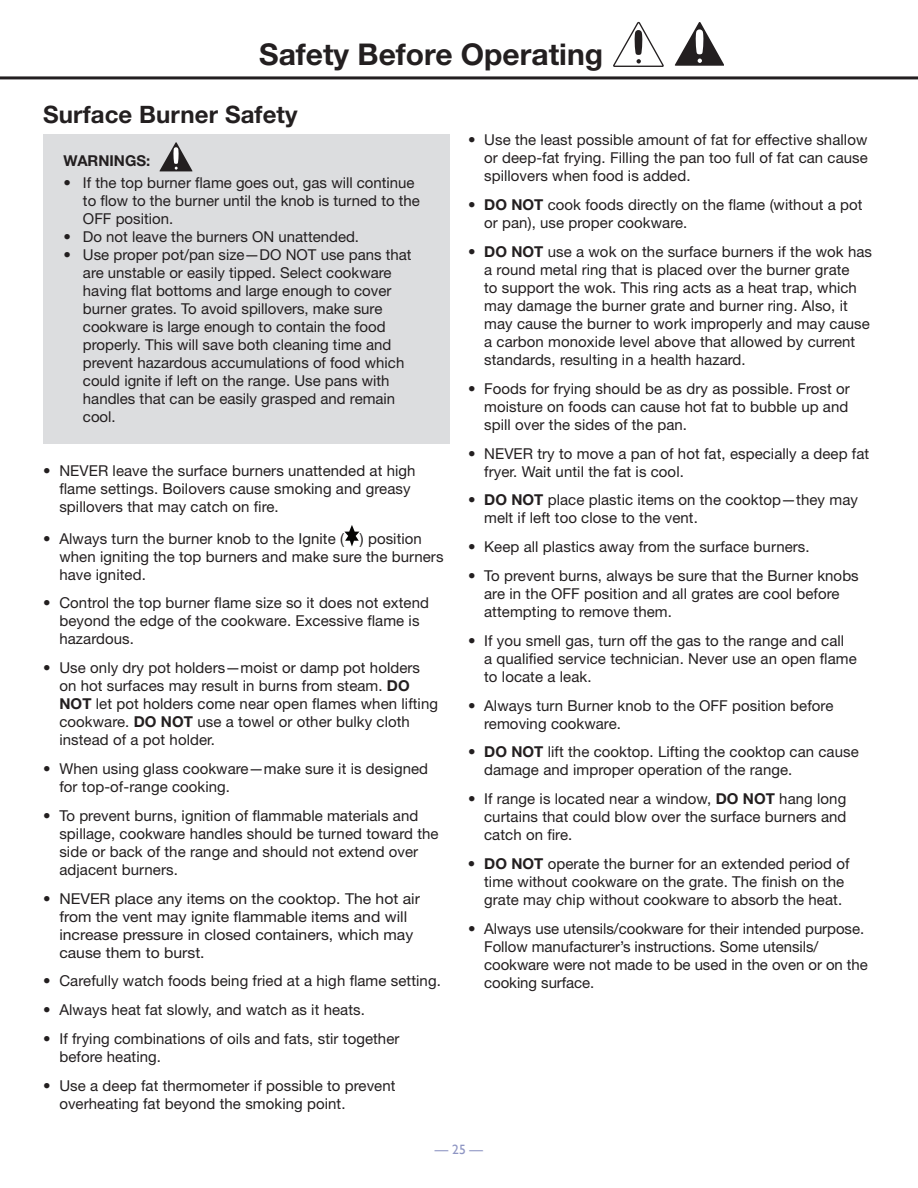
<style>
.page{position:relative;width:918px;height:1188px;background:#fff}
.page>*{position:absolute;margin:0;border:0;box-sizing:border-box;transform-origin:0 0}
.t1{font:700 30px "Helvetica Neue LT Std";color:#231f20}
.t2{font:700 24px "Helvetica Neue LT Std";letter-spacing:.005em;color:#231f20}
.B__body_copy{font:15px/18px "Helvetica Neue LT Std";letter-spacing:.005em;color:#231f20}
.B__body_copy-2{font:700 15px "Helvetica Neue LT Std";color:#231f20}
.t3{font:13.5px "Gill Sans";color:#8e95c3}
.s1{font-weight:700}
</style>
<div class="page">
<hr style="left:0;top:76px;width:918px;height:3px;background:#231f20">
<svg style="left:344px;top:525px;width:16px;height:21px"></svg>
<div style="left:43px;top:134px;width:407px;height:310px;background:#dcdddf"></div>
<svg style="left:613px;top:22px;width:51px;height:45px"></svg>
<svg style="left:675px;top:22px;width:49px;height:44px"></svg>
<svg style="left:160px;top:142px;width:32px;height:29px"></svg>
<p class="t1" style="left:259px;top:35px;width:345px">Safety Before Operating</p>
<p class="t2" style="left:43px;top:100px;width:256px">Surface Burner Safety</p>
<p class="B__body_copy-2" style="left:63px;top:152px;width:88px">WARNINGS:</p>
<p class="B__body_copy" style="left:83px;top:173px;width:339px;text-indent:-20px">• If the top burner flame goes out, gas will continue to flow to the burner until the knob is turned to the<br>OFF position.</p>
<p class="B__body_copy" style="left:63px;top:227px;width:297px">• Do not leave the burners ON unattended.</p>
<p class="B__body_copy" style="left:83px;top:245px;width:330px;text-indent:-20px">• Use proper pot/pan size—DO NOT use pans that are unstable or easily tipped. Select cookware having flat bottoms and large enough to cover burner grates. To avoid spillovers, make sure cookware is large enough to contain the food properly. This will save both cleaning time and prevent hazardous accumulations of food which could ignite if left on the range. Use pans with handles that can be easily grasped and remain cool.</p>
<p class="B__body_copy" style="left:59px;top:461px;width:358px;text-indent:-16px">• NEVER leave the surface burners unattended at high flame settings. Boilovers cause smoking and greasy spillovers that may catch on fire.</p>
<p class="B__body_copy" style="left:59px;top:529px;width:386px;text-indent:-16px">• Always turn the burner knob to the Ignite ( ) position when igniting the top burners and make sure the burners have ignited.</p>
<p class="B__body_copy" style="left:59px;top:594px;width:371px;text-indent:-16px">• Control the top burner flame size so it does not extend beyond the edge of the cookware. Excessive flame is hazardous.</p>
<p class="B__body_copy" style="left:59px;top:659px;width:380px;text-indent:-16px">• Use only dry pot holders—moist or damp pot holders on hot surfaces may result in burns from steam. <span class="s1">DO NOT</span> let pot holders come near open flames when lifting cookware. <span class="s1">DO NOT</span> use a towel or other bulky cloth instead of a pot holder.</p>
<p class="B__body_copy" style="left:59px;top:759px;width:370px;text-indent:-16px">• When using glass cookware—make sure it is designed for top-of-range cooking.</p>
<p class="B__body_copy" style="left:59px;top:806px;width:381px;text-indent:-16px">• To prevent burns, ignition of flammable materials and spillage, cookware handles should be turned toward the side or back of the range and should not extend over adjacent burners.</p>
<p class="B__body_copy" style="left:59px;top:889px;width:362px;text-indent:-16px">• NEVER place any items on the cooktop. The hot air from the vent may ignite flammable items and will increase pressure in closed containers, which may cause them to burst.</p>
<p class="B__body_copy" style="left:43px;top:972px;width:399px">• Carefully watch foods being fried at a high flame setting.</p>
<p class="B__body_copy" style="left:43px;top:1001px;width:323px">• Always heat fat slowly, and watch as it heats.</p>
<p class="B__body_copy" style="left:59px;top:1029px;width:342px;text-indent:-16px">• If frying combinations of oils and fats, stir together before heating.</p>
<p class="B__body_copy" style="left:59px;top:1076px;width:338px;text-indent:-16px">• Use a deep fat thermometer if possible to prevent overheating fat beyond the smoking point.</p>
<p class="B__body_copy" style="left:484px;top:131px;width:385px;text-align:justify;text-indent:-16px">• Use the least possible amount of fat for effective shallow or deep-fat frying. Filling the pan too full of fat can cause spillovers when food is added.</p>
<p class="B__body_copy" style="left:484px;top:196px;width:380px;text-indent:-16px">• <span class="s1">DO NOT</span> cook foods directly on the flame (without a pot or pan), use proper cookware.</p>
<p class="B__body_copy" style="left:484px;top:242px;width:389px;text-indent:-16px">• <span class="s1">DO NOT</span> use a wok on the surface burners if the wok has a round metal ring that is placed over the burner grate<br>to support the wok. This ring acts as a heat trap, which may damage the burner grate and burner ring. Also, it may cause the burner to work improperly and may cause a carbon monoxide level above that allowed by current standards, resulting in a health hazard.</p>
<p class="B__body_copy" style="left:484px;top:379px;width:367px;text-align:justify;text-indent:-16px">• Foods for frying should be as dry as possible. Frost or moisture on foods can cause hot fat to bubble up and spill over the sides of the pan.</p>
<p class="B__body_copy" style="left:484px;top:444px;width:387px;text-indent:-16px">• NEVER try to move a pan of hot fat, especially a deep fat fryer. Wait until the fat is cool.</p>
<p class="B__body_copy" style="left:484px;top:491px;width:375px;text-indent:-16px">• <span class="s1">DO NOT</span> place plastic items on the cooktop—they may melt if left too close to the vent.</p>
<p class="B__body_copy" style="left:468px;top:538px;width:343px">• Keep all plastics away from the surface burners.</p>
<p class="B__body_copy" style="left:484px;top:566px;width:376px;text-indent:-16px">• To prevent burns, always be sure that the Burner knobs are in the OFF position and all grates are cool before attempting to remove them.</p>
<p class="B__body_copy" style="left:484px;top:631px;width:374px;text-indent:-16px">• If you smell gas, turn off the gas to the range and call<br>a qualified service technician. Never use an open flame to locate a leak.</p>
<p class="B__body_copy" style="left:484px;top:696px;width:351px;text-indent:-16px">• Always turn Burner knob to the OFF position before removing cookware.</p>
<p class="B__body_copy" style="left:484px;top:743px;width:376px;text-indent:-16px">• <span class="s1">DO NOT</span> lift the cooktop. Lifting the cooktop can cause damage and improper operation of the range.</p>
<p class="B__body_copy" style="left:484px;top:790px;width:364px;text-align:justify;text-indent:-16px">• If range is located near a window, <span class="s1">DO NOT</span> hang long curtains that could blow over the surface burners and catch on fire.</p>
<p class="B__body_copy" style="left:484px;top:854px;width:367px;text-indent:-16px">• <span class="s1">DO NOT</span> operate the burner for an extended period of time without cookware on the grate. The finish on the grate may chip without cookware to absorb the heat.</p>
<p class="B__body_copy" style="left:484px;top:919px;width:385px;text-indent:-16px">• Always use utensils/cookware for their intended purpose.<br>Follow manufacturer’s instructions. Some utensils/ cookware were not made to be used in the oven or on the cooking surface.</p>
<p class="t3" style="left:435px;top:1142px;width:50px">— 25 —</p>
</div>
